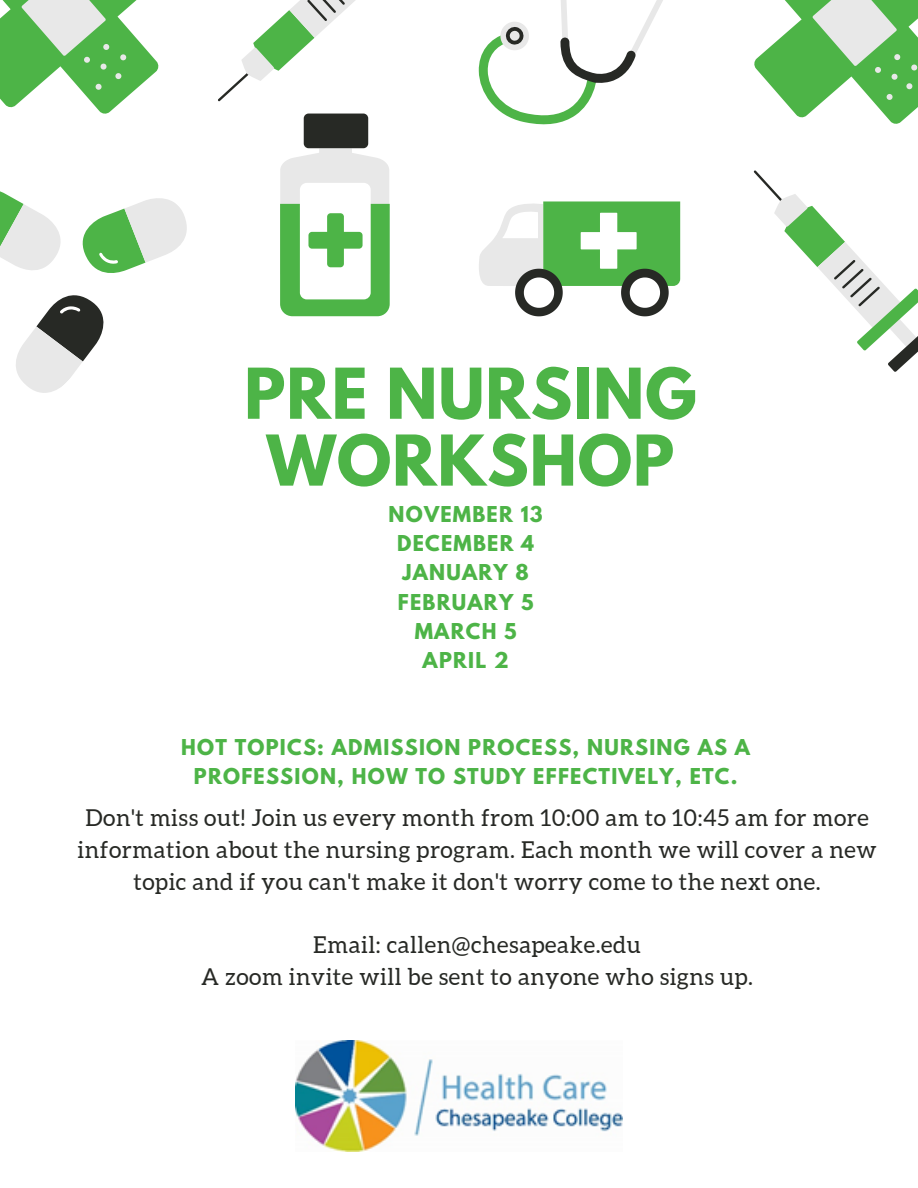
<style>
.page{position:relative;width:918px;height:1188px;background:#fff}
.page>*{position:absolute;margin:0;border:0;box-sizing:border-box;transform-origin:0 0}
.t1{font:700 61.95px/66.9px "League Spartan";letter-spacing:.015em;color:#4db447;text-align:center}
.t2{font:23.25px/32px "Aleo";letter-spacing:.025em;color:#272925;text-align:center}
.t3{font:700 19.35px/29.1px "League Spartan";letter-spacing:.065em;color:#4db447;text-align:center}
</style>
<div class="page">
<svg style="left:479px;top:0;width:184px;height:124px"></svg>
<svg style="left:479px;top:201px;width:201px;height:115px"></svg>
<svg style="left:0;top:191px;width:187px;height:202px"></svg>
<svg style="left:280px;top:148px;width:110px;height:168px;background:#97ce94"></svg>
<div style="left:300px;top:183px;width:71px;height:116px;background:#fff;border-radius:7px"></div>
<div style="left:304px;top:114px;width:64px;height:34px;background:#272925;border-radius:5px"></div>
<div style="left:308px;top:232px;width:55px;height:17px;background:#4db447;border-radius:4px"></div>
<div style="left:327px;top:213px;width:17px;height:54px;background:#4db447;border-radius:4px"></div>
<svg style="left:0;top:0;width:159px;height:114px"></svg>
<svg style="left:218px;top:0;width:137px;height:101px"></svg>
<svg style="left:754px;top:0;width:164px;height:124px"></svg>
<svg style="left:754px;top:170px;width:164px;height:202px"></svg>
<img style="left:295px;top:1041px;width:328px;height:111px">
<h1 class="t1" style="left:244px;top:368px;width:454px">PRE NURSING<br>WORKSHOP</h1>
<p class="t3" style="left:389px;top:502px;width:156px">NOVEMBER 13<br>DECEMBER 4<br>JANUARY 8<br>FEBRUARY 5<br>MARCH 5<br>APRIL 2</p>
<p class="t3" style="left:181px;top:735px;width:570px">HOT TOPICS: ADMISSION PROCESS, NURSING AS A<br>PROFESSION, HOW TO STUDY EFFECTIVELY, ETC.</p>
<p class="t2" style="left:78px;top:801px;width:801px">Don't miss out! Join us every month from 10:00 am to 10:45 am for more information about the nursing program. Each month we will cover a new topic and if you can't make it don't worry come to the next one.</p>
<p class="t2" style="left:201px;top:929px;width:554px">Email: callen@chesapeake.edu<br>A zoom invite will be sent to anyone who signs up.</p>
</div>
